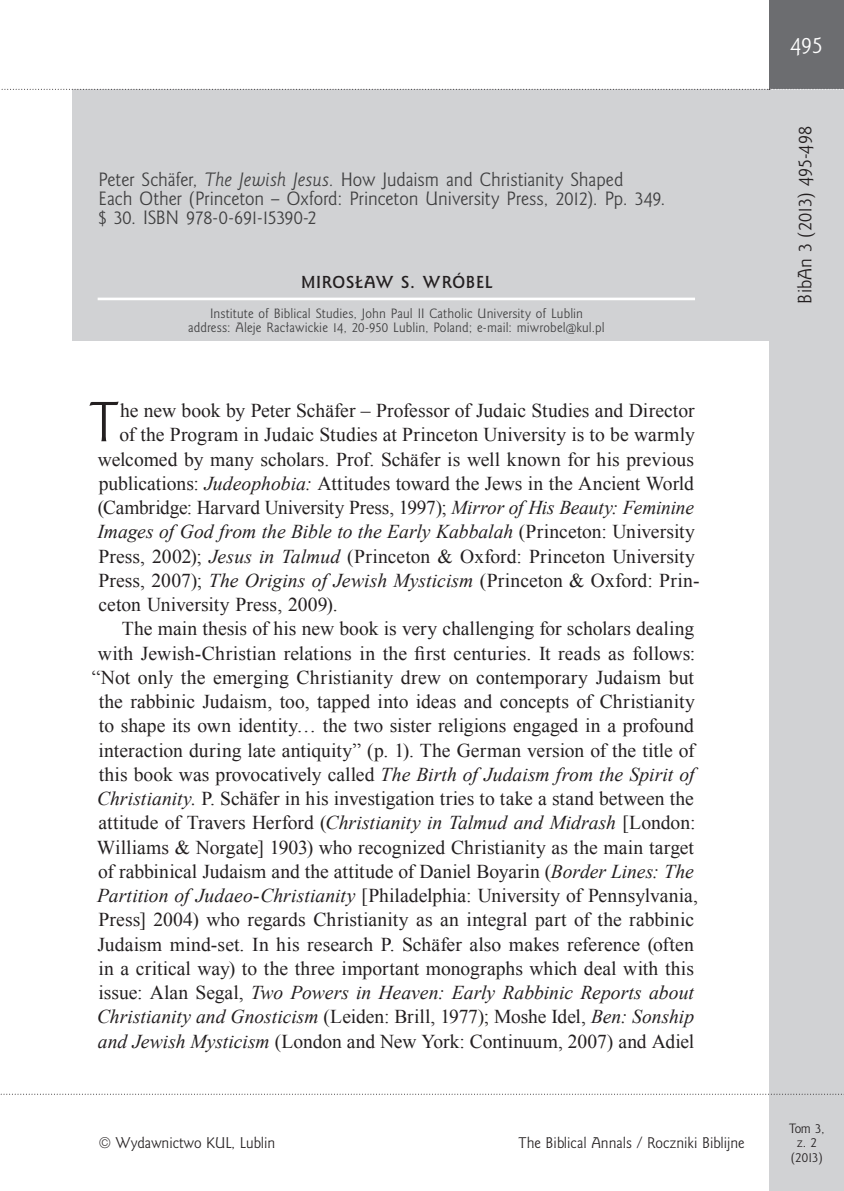
<style>
.page{position:relative;width:844px;height:1191px;background:#fff}
.page>*{position:absolute;margin:0;border:0;box-sizing:border-box;transform-origin:0 0}
.Akapit_1_w_art{font:51.27px "Goldy EFN";color:#231f20}
.t1{font:21px "Goldy EFN";color:#fff}
.Akapit{font:19.6px/24.3px "Times New Roman";color:#231f20;text-align:right}
.Akapit_1_w_art-2{font:19.6px "Times New Roman";color:#231f20}
.Akapit_1_w_art-3{font:italic 19.6px "Times New Roman";color:#231f20}
.Tytul_rec{font:17.5px/19.2px "Goldy EFN";letter-spacing:-.005em;color:#3e3e3f}
.Dzial{font:17.5px "Goldy EFN";color:#231f20}
.Autor{font:700 15.75px "Goldy EFN";letter-spacing:.04em;color:#231f20}
.t2{font:14px "Goldy EFN";color:#231f20}
.Afiliacja{font:12.25px/14.7px "Goldy EFN";letter-spacing:.01em;color:#3e3e3f;text-align:center}
.t3{font:12.25px/14.7px "Goldy EFN";color:#231f20;text-align:center}
.s1{font-style:italic}
.s2{font-style:normal}
</style>
<div class="page">
<div style="left:769px;top:0;width:74px;height:1191px;background:#d1d2d4"></div>
<svg style="left:1px;top:1093px;width:843px;height:1px"></svg>
<div style="left:769px;top:0;width:74px;height:89px;background:#6c6d70"></div>
<div style="left:73px;top:89px;width:770px;height:251px;background:#d1d2d4"></div>
<hr style="left:98px;top:298px;width:596px;height:2px;background:#fff">
<svg style="left:1px;top:89px;width:843px;height:1px"></svg>
<p class="Tytul_rec" style="left:98px;top:170px;width:569px">Peter Schäfer, <span class="s1">The Jewish Jesus.</span> How Judaism and Christianity Shaped<br>Each Other (Princeton – Oxford: Princeton University Press, 2012). Pp. 349. $ 30. ISBN 978-‑0-‑691-‑ 15390-‑2</p>
<p class="Autor" style="left:301px;top:272px;width:193px">MIROSŁAW S. WRÓBEL</p>
<p class="Afiliacja" style="left:188px;top:306px;width:418px">Institute of Biblical Studies, John Paul II Catholic University of Lublin address: Aleje Racławickie 14, 20-‑950 Lublin, Poland; e-‑mail: miwrobel@kul.pl</p>
<p class="Akapit_1_w_art" style="left:89px;top:391px;width:31px">T</p>
<p class="Akapit_1_w_art-2" style="left:120px;top:397px;width:576px">he new book by Peter Schäfer – Professor of Judaic Studies and Director</p>
<p class="Akapit_1_w_art-2" style="left:119px;top:421px;width:576px">of the Program in Judaic Studies at Princeton University is to be warmly</p>
<p class="Akapit_1_w_art-2" style="left:98px;top:446px;width:597px">welcomed by many scholars. Prof. Schäfer is well known for his previous</p>
<p class="Akapit_1_w_art-2" style="left:99px;top:470px;width:596px">publications: <span class="s1">Judeophobia:</span> Attitudes toward the Jews in the Ancient World</p>
<p class="Akapit_1_w_art-2" style="left:98px;top:494px;width:597px">(Cambridge: Harvard University Press, 1997); <span class="s1">Mirror of His Beauty: Feminine</span></p>
<p class="Akapit_1_w_art-3" style="left:97px;top:518px;width:599px">Images of God from the Bible to the Early Kabbalah <span class="s2">(Princeton: University</span></p>
<p class="Akapit_1_w_art-2" style="left:98px;top:543px;width:598px">Press, 2002); <span class="s1">Jesus in Talmud</span> (Princeton &amp; Oxford: Princeton University</p>
<p class="Akapit_1_w_art-2" style="left:98px;top:567px;width:602px">Press, 2007); <span class="s1">The Origins of Jewish Mysticism</span> (Princeton &amp; Oxford: Prin-</p>
<p class="Akapit_1_w_art-2" style="left:99px;top:591px;width:238px">ceton University Press, 2009).</p>
<p class="Akapit" style="left:92px;top:616px;width:607px">The main thesis of his new book is very challenging for scholars dealing with Jewish-‑ Christian relations in the first centuries. It reads as follows: “Not only the emerging Christianity drew on contemporary Judaism but the rabbinic Judaism, too, tapped into ideas and concepts of Christianity to shape its own identity… the two sister religions engaged in a profound interaction during late antiquity” (p. 1). The German version of the title of this book was provocatively called <span class="s1">The Birth of Judaism from the Spirit of Christianity.</span> P. Schäfer in his investigation tries to take a stand between the attitude of Travers Herford (<span class="s1">Christianity in Talmud and Midrash</span> [London:<br>Williams &amp; Norgate] 1903) who recognized Christianity as the main target of rabbinical Judaism and the attitude of Daniel Boyarin (<span class="s1">Border Lines: The Partition of Judaeo-‑ Christianity</span> [Philadelphia: University of Pennsylvania, Press] 2004) who regards Christianity as an integral part of the rabbinic Judaism mind-‑ set. In his research P. Schäfer also makes reference (often in a critical way) to the three important monographs which deal with this issue: Alan Segal, <span class="s1">Two Powers in Heaven: Early Rabbinic Reports about Christianity and Gnosticism</span> (Leiden: Brill, 1977); Moshe Idel, <span class="s1">Ben: Sonship and Jewish Mysticism</span> (London and New York: Continuum, 2007) and Adiel</p>
<p class="t2" style="left:99px;top:1134px;width:178px">© Wydawnictwo KUL, Lublin</p>
<p class="t2" style="left:518px;top:1134px;width:227px">The Biblical Annals / Roczniki Biblijne</p>
<p class="t1" style="left:790px;top:33px;width:34px">495</p>
<p class="Dzial" style="left:794px;top:303px;width:179px;rotate:-90deg">BibAn 3 (2013) 495-498</p>
<p class="t3" style="left:788px;top:1121px;width:37px">Tom 3, z. 2 (2013)</p>
</div>
